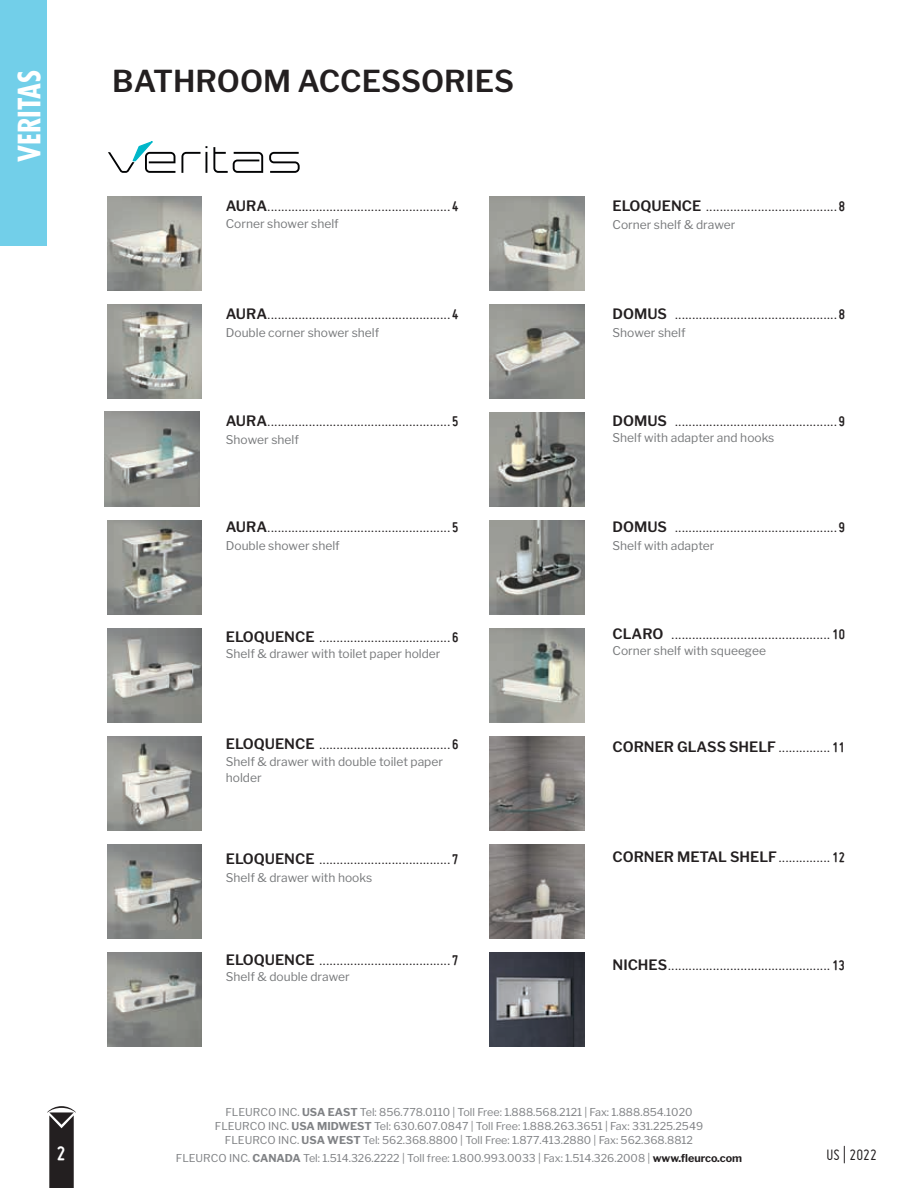
<style>
.page{position:relative;width:918px;height:1188px;background:#fff}
.page>*{position:absolute;margin:0;border:0;box-sizing:border-box;transform-origin:0 0}
.t1{font:600 30px "Libre Franklin";color:#231f20}
.t2{font:700 condensed 30px "Futura Std";color:#fff}
.t3{font:700 21px "Miso";color:#fff}
.t4{font:18px "Miso";color:#231f20}
.t5{font:16.5px "Miso";color:#231f20}
.t6{font:600 14.25px "Libre Franklin";color:#231f20}
.t7{font:12px/16.5px "Libre Franklin";color:#77797b}
.t8{font:10.8px/14.1px "Libre Franklin";color:#808285;text-align:center}
.s1{font-family:"Libre Franklin";font-weight:600;font-size:14.25px}
.s2{font-weight:700;font-size:15px}
.s3{font-family:"Miso";font-weight:400;font-size:18px}
.s4{font-family:"Miso";font-weight:700;font-size:15px}
.s5{font-weight:700}
.s6{font-weight:700;color:#231f20}
</style>
<div class="page">
<svg style="left:47px;top:1106px;width:29px;height:82px"></svg>
<div style="left:0;top:0;width:47px;height:246px;background:#72cfe9"></div>
<img style="left:107px;top:196px;width:95px;height:95px">
<img style="left:490px;top:196px;width:94px;height:95px">
<img style="left:105px;top:412px;width:94px;height:94px">
<img style="left:107px;top:304px;width:95px;height:95px">
<img style="left:107px;top:520px;width:95px;height:95px">
<img style="left:107px;top:628px;width:95px;height:95px">
<img style="left:107px;top:736px;width:95px;height:95px">
<img style="left:107px;top:844px;width:95px;height:95px">
<img style="left:107px;top:952px;width:95px;height:94px">
<img style="left:490px;top:304px;width:94px;height:95px">
<img style="left:490px;top:412px;width:94px;height:95px">
<img style="left:490px;top:520px;width:94px;height:95px">
<img style="left:490px;top:628px;width:94px;height:95px">
<img style="left:490px;top:736px;width:94px;height:95px">
<img style="left:490px;top:844px;width:94px;height:95px">
<img style="left:490px;top:952px;width:94px;height:95px">
<svg style="left:108px;top:141px;width:192px;height:32px"></svg>
<h1 class="t2" style="left:11px;top:162px;width:94px;rotate:-90deg">VERITAS</h1>
<h1 class="t1" style="left:112px;top:63px;width:403px">BATHROOM ACCESSORIES</h1>
<p class="t4" style="left:226px;top:196px;width:234px"><span class="s1">AURA</span>......................................................<span class="s2">4</span></p>
<p class="t7" style="left:226px;top:215px;width:115px">Corner shower shelf</p>
<p class="t4" style="left:613px;top:196px;width:234px"><span class="s1">ELOQUENCE</span> .......................................<span class="s2">8</span></p>
<p class="t7" style="left:613px;top:217px;width:124px">Corner shelf &amp; drawer</p>
<p class="t4" style="left:226px;top:303px;width:234px"><span class="s1">AURA</span>......................................................<span class="s2">4</span></p>
<p class="t7" style="left:226px;top:324px;width:155px">Double corner shower shelf</p>
<p class="t4" style="left:613px;top:303px;width:234px"><span class="s1">DOMUS</span> ................................................<span class="s2">8</span></p>
<p class="t7" style="left:613px;top:324px;width:75px">Shower shelf</p>
<p class="t4" style="left:226px;top:410px;width:234px"><span class="s1">AURA</span>......................................................<span class="s2">5</span></p>
<p class="t7" style="left:226px;top:431px;width:75px">Shower shelf</p>
<p class="t4" style="left:613px;top:410px;width:234px"><span class="s1">DOMUS</span> ................................................<span class="s2">9</span></p>
<p class="t7" style="left:613px;top:430px;width:163px">Shelf with adapter and hooks</p>
<p class="t4" style="left:226px;top:516px;width:234px"><span class="s1">AURA</span>......................................................<span class="s2">5</span></p>
<p class="t7" style="left:226px;top:537px;width:115px">Double shower shelf</p>
<p class="t4" style="left:613px;top:516px;width:234px"><span class="s1">DOMUS</span> ................................................<span class="s2">9</span></p>
<p class="t7" style="left:613px;top:537px;width:103px">Shelf with adapter</p>
<p class="t4" style="left:226px;top:626px;width:234px"><span class="s1">ELOQUENCE</span> .......................................<span class="s2">6</span></p>
<p class="t7" style="left:226px;top:646px;width:216px">Shelf &amp; drawer with toilet paper holder</p>
<p class="t4" style="left:613px;top:623px;width:234px"><span class="s1">CLARO</span> ............................................... <span class="s2">10</span></p>
<p class="t7" style="left:613px;top:643px;width:155px">Corner shelf with squeegee</p>
<p class="t4" style="left:226px;top:733px;width:234px"><span class="s1">ELOQUENCE</span> .......................................<span class="s2">6</span></p>
<p class="t7" style="left:226px;top:753px;width:219px">Shelf &amp; drawer with double toilet paper holder</p>
<p class="t6" style="left:613px;top:738px;width:234px">CORNER GLASS SHELF<span class="s3">................</span> <span class="s4">11</span></p>
<p class="t4" style="left:226px;top:849px;width:234px"><span class="s1">ELOQUENCE</span> .......................................<span class="s2">7</span></p>
<p class="t7" style="left:226px;top:870px;width:148px">Shelf &amp; drawer with hooks</p>
<p class="t6" style="left:613px;top:849px;width:234px">CORNER METAL SHELF<span class="s3">................</span> <span class="s4">12</span></p>
<p class="t4" style="left:226px;top:949px;width:234px"><span class="s1">ELOQUENCE</span> .......................................<span class="s2">7</span></p>
<p class="t7" style="left:226px;top:969px;width:125px">Shelf &amp; double drawer</p>
<p class="t4" style="left:613px;top:954px;width:234px"><span class="s1">NICHES</span>................................................ <span class="s2">13</span></p>
<p class="t8" style="left:215px;top:1105px;width:490px">FLEURCO INC. <span class="s5">USA EAST</span> Tel: 856.778.0110 | Toll Free: 1.888.568.2121 | Fax: 1.888.854.1020<br>FLEURCO INC. <span class="s5">USA MIDWEST</span> Tel: 630.607.0847 | Toll Free: 1.888.263.3651 | Fax: 331.225.2549<br>FLEURCO INC. <span class="s5">USA WEST</span> Tel: 562.368.8800 | Toll Free: 1.877.413.2880 | Fax: 562.368.8812</p>
<p class="t8" style="left:176px;top:1151px;width:568px">FLEURCO INC. <span class="s5">CANADA</span> Tel: 1.514.326.2222 | Toll free: 1.800.993.0033 | Fax: 1.514.326.2008 | <span class="s6">www.fleurco.com</span></p>
<p class="t3" style="left:57px;top:1142px;width:10px">2</p>
<p class="t5" style="left:826px;top:1146px;width:52px">US | 2022</p>
</div>
